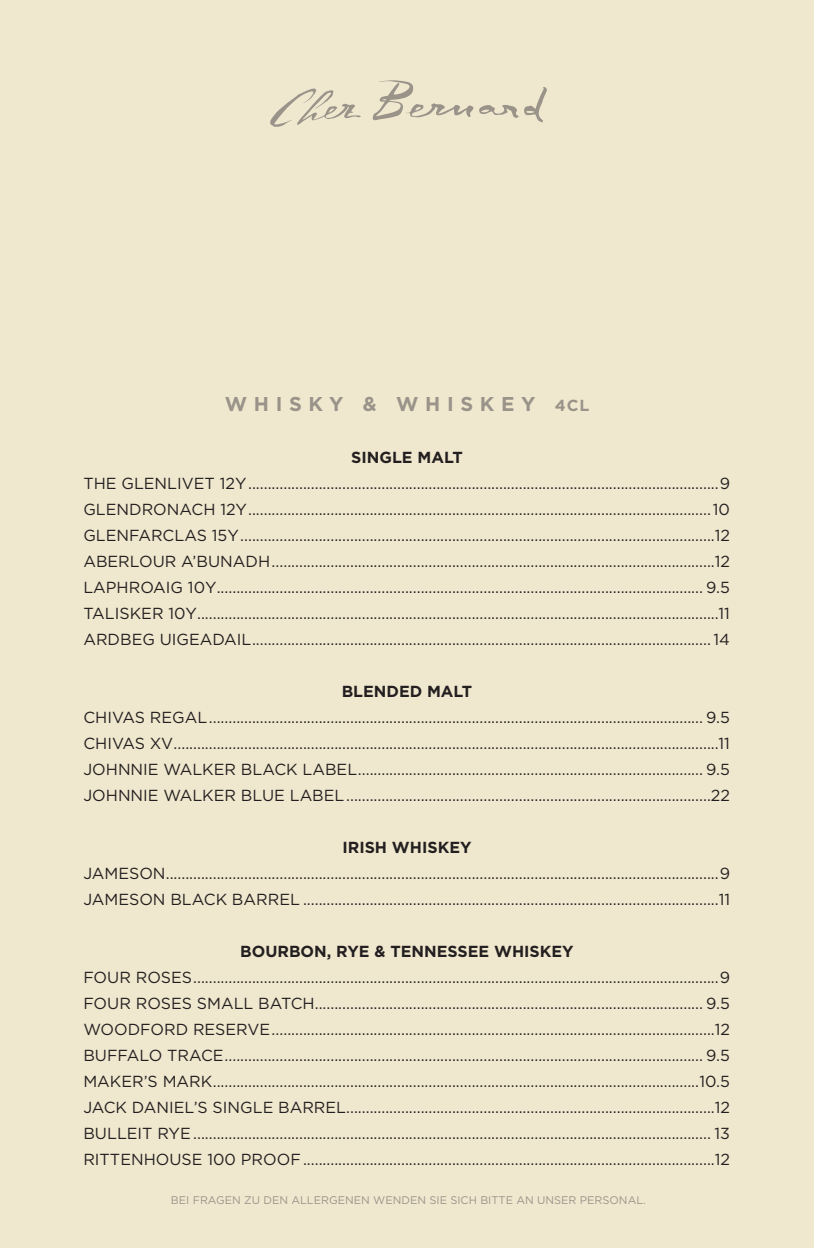
<style>
.page{position:relative;width:814px;height:1248px;background:#fff}
.page>*{position:absolute;margin:0;border:0;box-sizing:border-box;transform-origin:0 0}
.t1{font:700 20px "Gotham";letter-spacing:.335em;color:#9a938a}
.t2{font:16px/26px "Gotham";color:#231f20}
.t3{font:700 16px "Gotham";color:#231f20}
.t4{font:11px "Gotham";color:#9a938a}
.s1{font-size:16px}
.s2{font-weight:700}
</style>
<div class="page">
<div style="left:0;top:0;width:814px;height:1247px;background:#f0e8ce"></div>
<svg style="left:270px;top:88px;width:91px;height:39px"></svg>
<svg style="left:372px;top:80px;width:175px;height:42px"></svg>
<p class="t1" style="left:225px;top:392px;width:366px">WHISKY &amp; WHISKEY <span class="s1">4CL</span></p>
<p class="t3" style="left:351px;top:448px;width:113px">SINGLE MALT</p>
<p class="t2" style="left:83px;top:469px;width:648px">THE GLENLIVET 12Y........................................................................................................................9</p>
<p class="t2" style="left:83px;top:495px;width:648px">GLENDRONACH 12Y......................................................................................................................10</p>
<p class="t2" style="left:83px;top:521px;width:648px">GLENFARCLAS 15Y.........................................................................................................................12<br>ABERLOUR A’BUNADH.................................................................................................................12</p>
<p class="t2" style="left:83px;top:573px;width:648px">LAPHROAIG 10Y............................................................................................................................ 9.5</p>
<p class="t2" style="left:83px;top:599px;width:648px">TALISKER 10Y.....................................................................................................................................11</p>
<p class="t2" style="left:83px;top:625px;width:648px">ARDBEG UIGEADAIL..................................................................................................................... 14</p>
<p class="t3" style="left:341px;top:682px;width:132px">BLENDED MALT</p>
<p class="t2" style="left:83px;top:703px;width:648px">CHIVAS REGAL.............................................................................................................................. 9.5</p>
<p class="t2" style="left:83px;top:729px;width:648px">CHIVAS XV...........................................................................................................................................11</p>
<p class="t2" style="left:83px;top:755px;width:648px">JOHNNIE WALKER BLACK LABEL........................................................................................ 9.5</p>
<p class="t2" style="left:83px;top:781px;width:648px">JOHNNIE WALKER BLUE LABEL.............................................................................................22</p>
<p class="t2" style="left:83px;top:833px;width:648px;text-align:center"><span class="s2">IRISH WHISKEY<br></span>JAMESON.............................................................................................................................................9<br>JAMESON BLACK BARREL ..........................................................................................................11</p>
<p class="t3" style="left:240px;top:942px;width:335px">BOURBON, RYE &amp; TENNESSEE WHISKEY</p>
<p class="t2" style="left:83px;top:963px;width:648px">FOUR ROSES......................................................................................................................................9</p>
<p class="t2" style="left:83px;top:989px;width:648px">FOUR ROSES SMALL BATCH................................................................................................... 9.5</p>
<p class="t2" style="left:83px;top:1015px;width:648px">WOODFORD RESERVE.................................................................................................................12</p>
<p class="t2" style="left:83px;top:1041px;width:648px">BUFFALO TRACE.......................................................................................................................... 9.5</p>
<p class="t2" style="left:83px;top:1067px;width:648px">MAKER’S MARK............................................................................................................................10.5</p>
<p class="t2" style="left:83px;top:1093px;width:648px">JACK DANIEL’S SINGLE BARREL..............................................................................................12</p>
<p class="t2" style="left:83px;top:1119px;width:648px">BULLEIT RYE.................................................................................................................................... 13</p>
<p class="t2" style="left:83px;top:1145px;width:648px">RITTENHOUSE 100 PROOF.........................................................................................................12</p>
<p class="t4" style="left:171px;top:1193px;width:476px">BEI FRAGEN ZU DEN ALLERGENEN WENDEN SIE SICH BITTE AN UNSER PERSONAL.</p>
</div>
